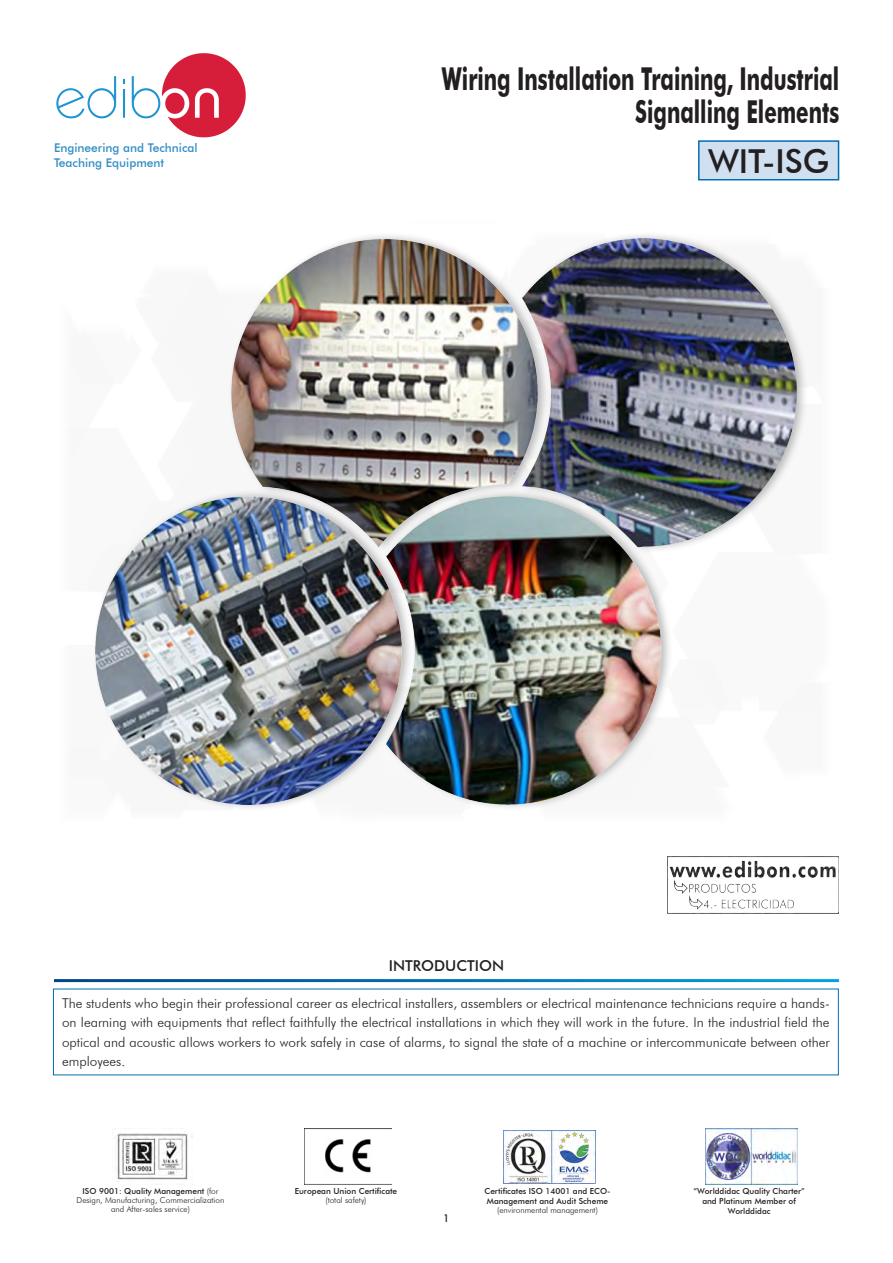
<style>
.page{position:relative;width:893px;height:1263px;background:#fff}
.page>*{position:absolute;margin:0;border:0;box-sizing:border-box;transform-origin:0 0}
.t1{font:500 33px "Futura BT";color:#231f20}
.t2{font:700 31.5px/33px "Futura BT";color:#231f20;text-align:right;scale:.65 1}
.LINEAS{font:500 15px "Futura BT";color:#231f20}
.t3{font:300 13.5px/19.5px "Futura BT";color:#231f20;text-align:justify}
.t4{font:500 12px/14.4px "Futura BT";color:#318ec4}
.t5{font:300 10.5px "Futura BT";color:#231f20}
.t6{font:500 8.25px/9.9px "Futura BT";color:#231f20}
.t7{font:300 8.25px/9px "Futura BT";color:#231f20;text-align:center}
.s1{font-weight:500}
</style>
<div class="page">
<svg style="left:56px;top:76px;width:60px;height:42px"></svg>
<svg style="left:123px;top:79px;width:2px;height:39px"></svg>
<svg style="left:132px;top:53px;width:114px;height:84px"></svg>
<img style="left:705px;top:1129px;width:92px;height:55px">
<img style="left:504px;top:1130px;width:92px;height:53px">
<img style="left:305px;top:1129px;width:87px;height:44px">
<img style="left:115px;top:1133px;width:73px;height:49px">
<img style="left:668px;top:856px;width:171px;height:57px">
<div style="left:699px;top:141px;width:139px;height:39px;background:#d0e0f0"></div>
<div style="left:698px;top:140px;width:141px;height:40px;border:2px solid #006faf"></div>
<div style="left:92px;top:230px;width:716px;height:583px;background:#f9f9f9"></div>
<img style="left:96px;top:239px;width:700px;height:565px">
<p class="t4" style="left:54px;top:141px;width:145px">Engineering and Technical<br>Teaching Equipment</p>
<p class="t2" style="left:442px;top:62px;width:613px">Wiring Installation Training, Industrial<br>Signalling Elements</p>
<p class="t1" style="left:708px;top:141px;width:123px">WIT-ISG</p>
<p class="LINEAS" style="left:389px;top:956px;width:117px">INTRODUCTION</p>
<p class="t3" style="left:62px;top:993px;width:769px">The students who begin their professional career as electrical installers, assemblers or electrical maintenance technicians require a hands&shy;on learning with equipments that reflect faithfully the electrical installations in which they will work in the future. In the industrial field the optical and acoustic allows workers to work safely in case of alarms, to signal the state of a machine or intercommunicate between other employees.</p>
<p class="t7" style="left:77px;top:1186px;width:149px"><span class="s1">ISO 9001: Quality Management</span> (for<br>Design, Manufacturing, Commercialization and After-sales service)</p>
<p class="t6" style="left:295px;top:1186px;width:104px">European Union Certificate</p>
<p class="t7" style="left:325px;top:1195px;width:43px">(total safety)</p>
<p class="t6" style="left:484px;top:1186px;width:128px">Certificates ISO 14001 and ECO-<br>Management and Audit Scheme</p>
<p class="t7" style="left:497px;top:1205px;width:102px">(environmental management)</p>
<p class="t5" style="left:443px;top:1211px;width:8px">1</p>
<p class="t6" style="left:693px;top:1186px;width:113px;text-align:center">“Worlddidac Quality Charter” and Platinum Member of<br>Worlddidac</p>
</div>
